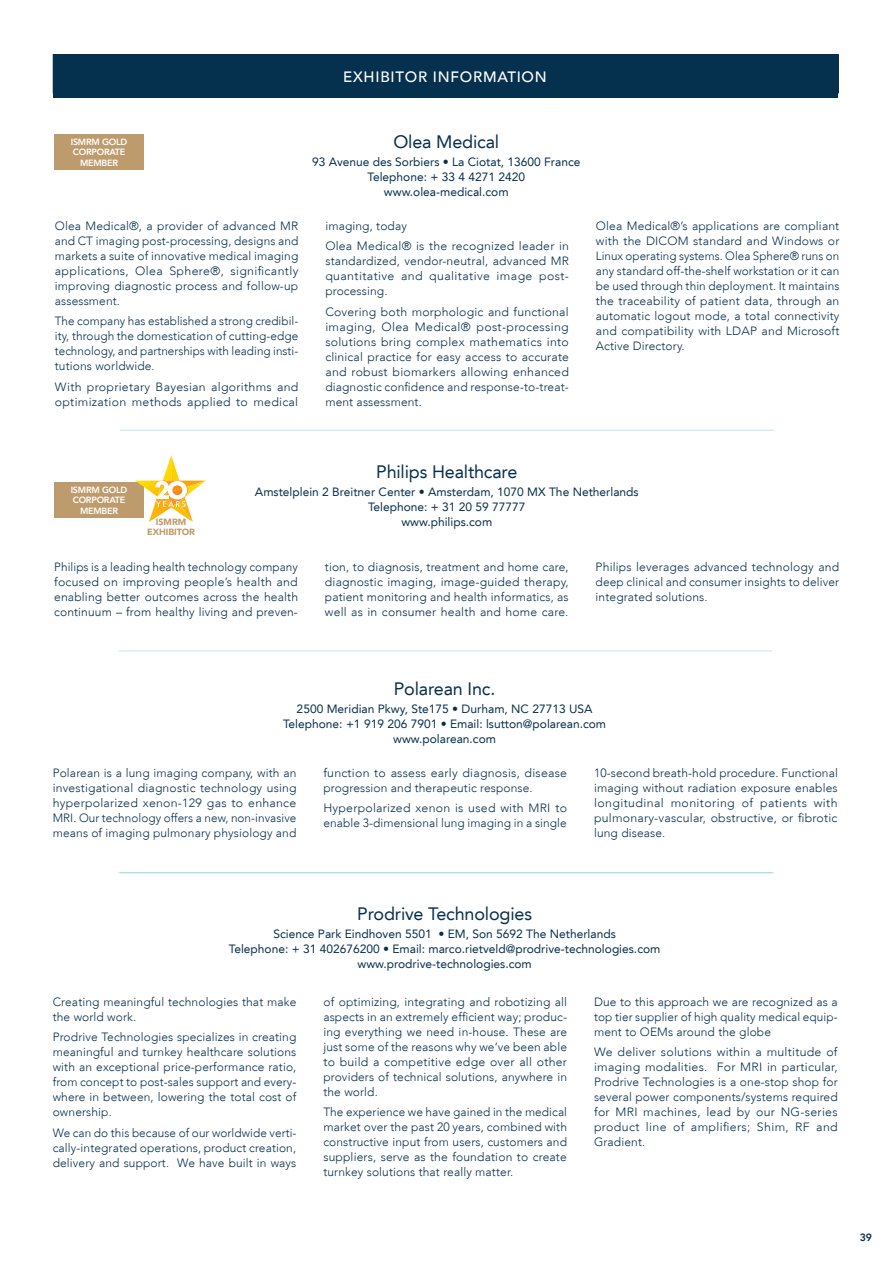
<style>
.page{position:relative;width:893px;height:1263px;background:#fff}
.page>*{position:absolute;margin:0;border:0;box-sizing:border-box;transform-origin:0 0}
.company_Name{font:18px "Avenir LT";letter-spacing:-.01em;color:#08304e}
.bar_copy_header{font:500 15px "Avenir";letter-spacing:.05em;color:#fff}
.bio_body_copy{font:300 12px/15px "Avenir LT";letter-spacing:.01em;color:#08304e;text-align:justify}
.bio_body_copy-2{font:300 12px/15px "Avenir";letter-spacing:.01em;color:#08304e;text-align:justify}
.Company_address{font:12px "Avenir LT";color:#08304e}
.company_website{font:12px "Avenir LT";color:#08304e}
.t1{font:800 10.5px "Avenir";color:#08304e}
.t2{font:800 9px "Avenir LT";letter-spacing:-.025em;color:#fff}
.body_copy{font:900 9px "Avenir";letter-spacing:-.01em;color:#bc9b69}
</style>
<div class="page">
<div style="left:53px;top:54px;width:784px;height:43px;background:#06314e"></div>
<hr style="left:120px;top:872px;width:654px;height:1px;background:#14afd5">
<div style="left:54px;top:482px;width:89px;height:36px;background:#be9b6d"></div>
<svg style="left:135px;top:455px;width:71px;height:67px"></svg>
<hr style="left:118px;top:651px;width:654px;height:1px;background:#14afd5">
<hr style="left:118px;top:872px;width:654px;height:1px;background:#14afd5">
<div style="left:54px;top:134px;width:90px;height:36px;background:#be9b6d"></div>
<hr style="left:120px;top:430px;width:654px;height:1px;background:#14afd5">
<p class="t2" style="left:71px;top:136px;width:58px">ISMRM GOLD</p>
<p class="t2" style="left:73px;top:147px;width:54px">CORPORATE</p>
<p class="t2" style="left:80px;top:157px;width:40px">MEMBER</p>
<p class="bar_copy_header" style="left:343px;top:64px;width:205px">EXHIBITOR INFORMATION</p>
<p class="bar_copy_header" style="left:265px;top:65px;width:358px">EXHIBITOR INFORMATION &amp; BOOTH NUMBER</p>
<p class="bar_copy_header" style="left:268px;top:65px;width:358px">EXHIBITOR INFORMATION &amp; BOOTH NUMBER</p>
<p class="company_Name" style="left:393px;top:131px;width:107px">Olea Medical</p>
<p class="Company_address" style="left:312px;top:155px;width:270px">93 Avenue des Sorbiers • La Ciotat, 13600 France</p>
<p class="Company_address" style="left:367px;top:170px;width:159px">Telephone: + 33 4 4271 2420</p>
<p class="company_website" style="left:384px;top:185px;width:126px">www.olea-medical.com</p>
<p class="bio_body_copy" style="left:55px;top:218px;width:245px">Olea Medical®, a provider of advanced MR and CT imaging post-processing, designs and markets a suite of innovative medical imaging applications, Olea Sphere®, significantly improving diagnostic process and follow-up assessment.</p>
<p class="bio_body_copy" style="left:55px;top:314px;width:245px">The company has established a strong credibil&shy;ity, through the domestication of cutting-edge technology, and partnerships with leading insti&shy;tutions worldwide.</p>
<p class="bio_body_copy" style="left:55px;top:379px;width:245px">With proprietary Bayesian algorithms and optimization methods applied to medical</p>
<p class="bio_body_copy" style="left:325px;top:218px;width:83px">imaging, today</p>
<p class="bio_body_copy" style="left:325px;top:239px;width:245px">Olea Medical® is the recognized leader in standardized, vendor-neutral, advanced MR quantitative and qualitative image post&shy;processing.</p>
<p class="bio_body_copy" style="left:325px;top:304px;width:245px">Covering both morphologic and functional imaging, Olea Medical® post-processing solutions bring complex mathematics into clinical practice for easy access to accurate and robust biomarkers allowing enhanced diagnostic confidence and response-to-treat&shy;ment assessment.</p>
<p class="bio_body_copy" style="left:596px;top:218px;width:245px">Olea Medical®’s applications are compliant with the DICOM standard and Windows or Linux operating systems. Olea Sphere® runs on any standard off-the-shelf workstation or it can be used through thin deployment. It maintains the traceability of patient data, through an automatic logout mode, a total connectivity and compatibility with LDAP and Microsoft Active Directory.</p>
<p class="t2" style="left:71px;top:484px;width:58px">ISMRM GOLD</p>
<p class="t2" style="left:73px;top:495px;width:54px">CORPORATE</p>
<p class="t2" style="left:80px;top:505px;width:40px">MEMBER</p>
<p class="body_copy" style="left:156px;top:514px;width:32px">ISMRM</p>
<p class="body_copy" style="left:147px;top:525px;width:49px">EXHIBITOR</p>
<p class="company_Name" style="left:376px;top:461px;width:143px">Philips Healthcare</p>
<p class="Company_address" style="left:255px;top:484px;width:385px">Amstelplein 2 Breitner Center • Amsterdam, 1070 MX The Netherlands</p>
<p class="Company_address" style="left:368px;top:499px;width:159px">Telephone: + 31 20 59 77777</p>
<p class="company_website" style="left:401px;top:514px;width:92px">www.philips.com</p>
<p class="bio_body_copy-2" style="left:54px;top:559px;width:245px">Philips is a leading health technology company focused on improving people’s health and enabling better outcomes across the health continuum – from healthy living and preven-</p>
<p class="bio_body_copy-2" style="left:325px;top:559px;width:245px">tion, to diagnosis, treatment and home care, diagnostic imaging, image-guided therapy, patient monitoring and health informatics, as well as in consumer health and home care.</p>
<p class="bio_body_copy-2" style="left:596px;top:559px;width:245px">Philips leverages advanced technology and deep clinical and consumer insights to deliver integrated solutions.</p>
<p class="company_Name" style="left:394px;top:678px;width:103px">Polarean Inc.</p>
<p class="Company_address" style="left:297px;top:702px;width:297px">2500 Meridian Pkwy, Ste175 • Durham, NC 27713 USA</p>
<p class="Company_address" style="left:283px;top:717px;width:325px">Telephone: +1 919 206 7901 • Email: lsutton@polarean.com</p>
<p class="company_website" style="left:393px;top:732px;width:104px">www.polarean.com</p>
<p class="bio_body_copy" style="left:53px;top:765px;width:245px">Polarean is a lung imaging company, with an investigational diagnostic technology using hyperpolarized xenon-129 gas to enhance MRI. Our technology offers a new, non-invasive means of imaging pulmonary physiology and</p>
<p class="bio_body_copy" style="left:323px;top:765px;width:245px">function to assess early diagnosis, disease progression and therapeutic response.</p>
<p class="bio_body_copy" style="left:323px;top:800px;width:245px">Hyperpolarized xenon is used with MRI to enable 3-dimensional lung imaging in a single</p>
<p class="bio_body_copy" style="left:594px;top:765px;width:245px">10-second breath-hold procedure. Functional imaging without radiation exposure enables longitudinal monitoring of patients with pulmonary-vascular, obstructive, or fibrotic lung disease.</p>
<p class="company_Name" style="left:357px;top:903px;width:176px">Prodrive Technologies</p>
<p class="Company_address" style="left:273px;top:926px;width:344px">Science Park Eindhoven 5501 • EM, Son 5692 The Netherlands</p>
<p class="Company_address" style="left:229px;top:941px;width:433px">Telephone: + 31 402676200 • Email: marco.rietveld@prodrive-technologies.com</p>
<p class="company_website" style="left:357px;top:956px;width:176px">www.prodrive-technologies.com</p>
<p class="bio_body_copy" style="left:53px;top:994px;width:245px">Creating meaningful technologies that make the world work.</p>
<p class="bio_body_copy" style="left:53px;top:1030px;width:245px">Prodrive Technologies specializes in creating meaningful and turnkey healthcare solutions with an exceptional price-performance ratio, from concept to post-sales support and every&shy;where in between, lowering the total cost of ownership.</p>
<p class="bio_body_copy" style="left:53px;top:1125px;width:245px">We can do this because of our worldwide verti&shy;cally-integrated operations, product creation, delivery and support. We have built in ways</p>
<p class="bio_body_copy" style="left:323px;top:994px;width:245px">of optimizing, integrating and robotizing all aspects in an extremely efficient way; produc&shy;ing everything we need in-house. These are just some of the reasons why we’ve been able to build a competitive edge over all other providers of technical solutions, anywhere in the world.</p>
<p class="bio_body_copy" style="left:323px;top:1105px;width:245px">The experience we have gained in the medical market over the past 20 years, combined with constructive input from users, customers and suppliers, serve as the foundation to create turnkey solutions that really matter.</p>
<p class="bio_body_copy" style="left:594px;top:994px;width:245px">Due to this approach we are recognized as a top tier supplier of high quality medical equip&shy;ment to OEMs around the globe</p>
<p class="bio_body_copy" style="left:594px;top:1045px;width:245px">We deliver solutions within a multitude of imaging modalities. For MRI in particular, Prodrive Technologies is a one-stop shop for several power components/systems required for MRI machines, lead by our NG-series product line of amplifiers; Shim, RF and Gradient.</p>
<p class="t1" style="left:860px;top:1229px;width:14px">39</p>
</div>
